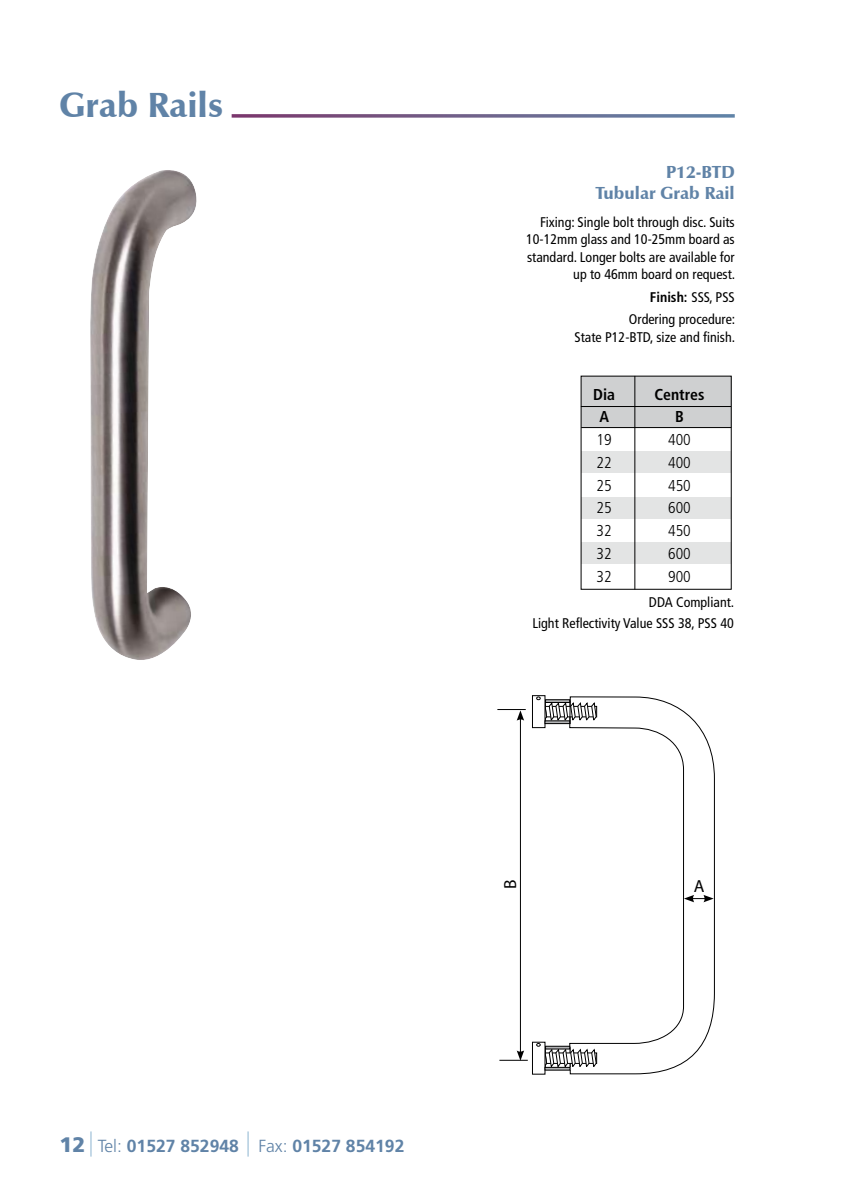
<style>
.page{position:relative;width:844px;height:1191px;background:#fff}
.page>*{position:absolute;margin:0;border:0;box-sizing:border-box;transform-origin:0 0}
.t1{font:900 35px "Zapf Humanist 601 BT";color:#6083a7}
.t2{font:700 17.5px "Frutiger";color:#6083a7}
.t3{font:900 17.5px/21px "Zapf Humanist 601 BT";color:#6083a7;text-align:right}
.t4{font:17.5px "Myriad";color:#000}
.t5{font:300 condensed 15.75px "Frutiger";color:#000}
.t6{font:700 condensed 15.75px "Frutiger";color:#000}
.t7{font:condensed 14px/17.5px "Frutiger";color:#000;text-align:right}
.s1{font-weight:900;font-size:21px}
.s2{font-weight:300}
.s3{font-weight:700}
</style>
<div class="page">
<svg style="left:231px;top:114px;width:503px;height:4px;background:#807499"></svg>
<hr style="left:90px;top:1131px;width:2px;height:25px;background:#bdd4e4">
<hr style="left:247px;top:1131px;width:2px;height:25px;background:#bdd4e4">
<div style="left:532px;top:695px;width:13px;height:33px;border:1px solid #000"></div>
<svg style="left:536px;top:696px;width:33px;height:26px"></svg>
<div style="left:545px;top:699px;width:25px;height:4px;border:1px solid #000"></div>
<div style="left:544px;top:720px;width:26px;height:4px;border:1px solid #000"></div>
<svg style="left:569px;top:696px;width:145px;height:378px"></svg>
<div style="left:544px;top:1052px;width:53px;height:11px;border:1px solid #000"></div>
<div style="left:532px;top:1041px;width:13px;height:33px;border:1px solid #000"></div>
<svg style="left:536px;top:1043px;width:60px;height:25px"></svg>
<div style="left:545px;top:1045px;width:25px;height:4px;border:1px solid #000"></div>
<div style="left:544px;top:1067px;width:26px;height:3px;border:1px solid #000"></div>
<div style="left:581px;top:542px;width:149px;height:22px;background:#e3e4e4"></div>
<div style="left:581px;top:496px;width:149px;height:22px;background:#e3e4e4"></div>
<div style="left:581px;top:451px;width:149px;height:21px;background:#e3e4e4"></div>
<div style="left:580px;top:376px;width:151px;height:52px;background:#cfd0d1"></div>
<hr style="left:580px;top:406px;width:150px;height:1px;background:#000">
<hr style="left:581px;top:427px;width:150px;height:1px;background:#000">
<hr style="left:634px;top:376px;width:1px;height:213px;background:#000">
<svg style="left:683px;top:895px;width:30px;height:7px"></svg>
<hr style="left:520px;top:718px;width:1px;height:335px;background:#000">
<svg style="left:499px;top:1050px;width:28px;height:10px"></svg>
<img style="left:90px;top:170px;width:107px;height:490px">
<svg style="left:497px;top:709px;width:28px;height:11px"></svg>
<h1 class="t1" style="left:60px;top:83px;width:165px">Grab Rails</h1>
<p class="t2" style="left:60px;top:1136px;width:346px"><span class="s1">12</span> <span class="s2">Tel:</span> 01527 852948 <span class="s2">Fax:</span> 01527 854192</p>
<p class="t3" style="left:595px;top:162px;width:141px">P12-BTD<br>Tubular Grab Rail</p>
<p class="t7" style="left:526px;top:213px;width:210px">Fixing: Single bolt through disc. Suits 10-12mm glass and 10-25mm board as standard. Longer bolts are available for up to 46mm board on request.</p>
<p class="t7" style="left:628px;top:286px;width:108px;line-height:22.4px"><span class="s3">Finish:</span> SSS, PSS<br>Ordering procedure:</p>
<p class="t7" style="left:574px;top:328px;width:162px">State P12-BTD, size and finish.</p>
<p class="t6" style="left:593px;top:385px;width:23px">Dia</p>
<p class="t6" style="left:654px;top:385px;width:52px">Centres</p>
<p class="t6" style="left:599px;top:407px;width:11px">A</p>
<p class="t6" style="left:675px;top:407px;width:10px">B</p>
<p class="t5" style="left:596px;top:430px;width:17px">19</p>
<p class="t5" style="left:668px;top:430px;width:24px">400</p>
<p class="t5" style="left:596px;top:453px;width:17px">22</p>
<p class="t5" style="left:668px;top:453px;width:24px">400</p>
<p class="t5" style="left:596px;top:476px;width:17px">25</p>
<p class="t5" style="left:668px;top:476px;width:24px">450</p>
<p class="t5" style="left:596px;top:499px;width:17px">25</p>
<p class="t5" style="left:668px;top:499px;width:24px">600</p>
<p class="t5" style="left:596px;top:521px;width:17px">32</p>
<p class="t5" style="left:668px;top:521px;width:24px">450</p>
<p class="t5" style="left:596px;top:544px;width:17px">32</p>
<p class="t5" style="left:668px;top:544px;width:24px">600</p>
<p class="t5" style="left:596px;top:567px;width:17px">32</p>
<p class="t5" style="left:668px;top:567px;width:24px">900</p>
<p class="t7" style="left:532px;top:591px;width:203px;line-height:21px">DDA Compliant.<br>Light Reflectivity Value SSS 38, PSS 40</p>
<p class="t4" style="left:501px;top:889px;width:11px;rotate:-90deg">B</p>
<p class="t4" style="left:693px;top:877px;width:12px">A</p>
</div>
